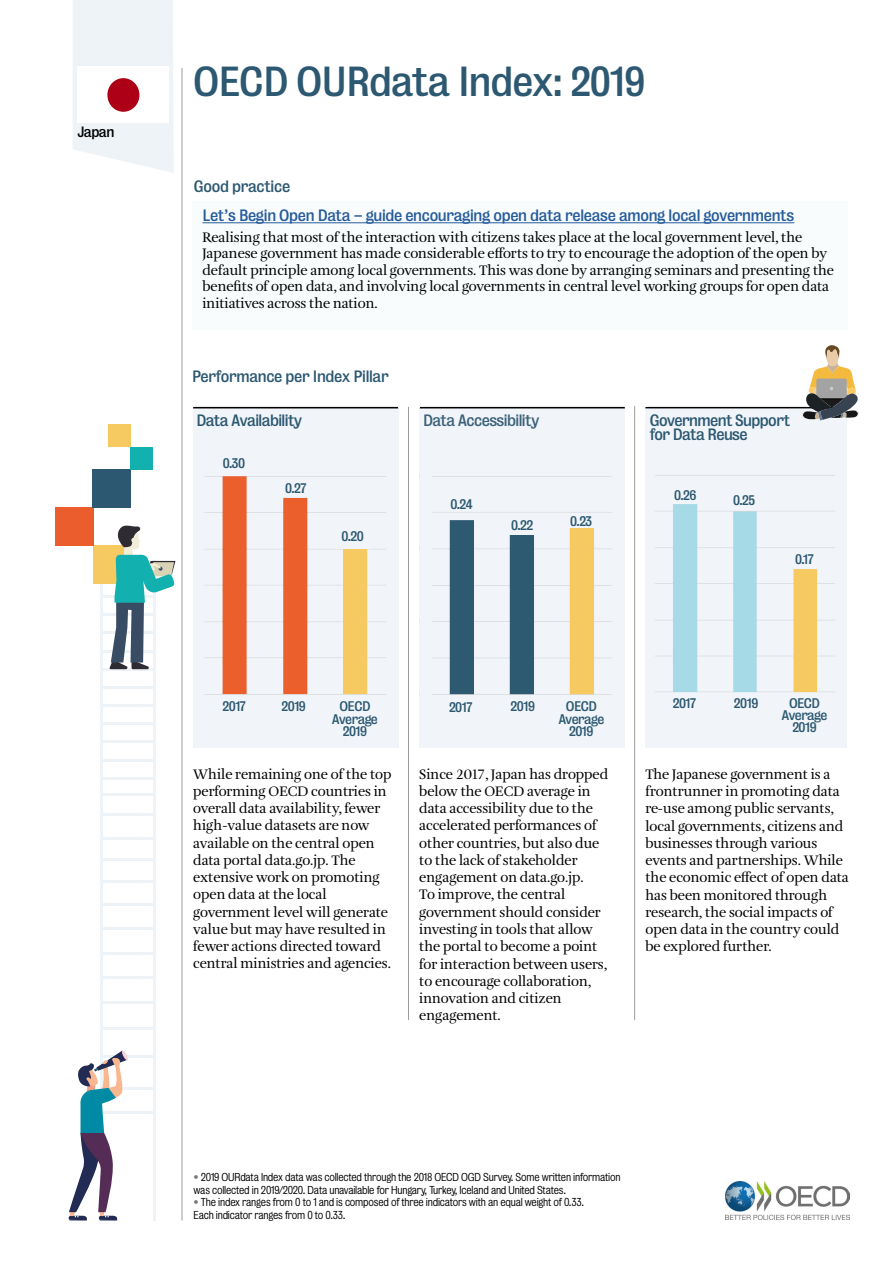
<style>
.page{position:relative;width:893px;height:1263px;background:#fff}
.page>*{position:absolute;margin:0;border:0;box-sizing:border-box;transform-origin:0 0}
.t1{font:38.25px "Bureau Grotesque Five Three";letter-spacing:-.025em;color:#2c5871}
.t2{font:15px/14.5px "Bureau Grotesque Five Three";letter-spacing:-.04em;color:#2c5871}
.t3{font:15px "Bureau Grotesque Five Three";letter-spacing:-.025em;color:#275b9b}
.t4{font:15px "Bureau Grotesque Five Three";letter-spacing:-.04em;color:#3d627a}
.t5{font:14.25px/17.2px "Amalia Pro";letter-spacing:-.005em;color:#000}
.t6{font:13.65px "Bureau Grotesque Five Three";letter-spacing:-.045em;color:#000}
.t7{font:12.75px/12.5px "Bureau Grotesque Five Three";letter-spacing:-.04em;color:#2c5871;text-align:center}
.t8{font:10.5px/12.6px "Bureau Grotesque Five One";letter-spacing:-.02em;color:#000}
.s1{color:#797979}
</style>
<div class="page">
<img style="left:646px;top:456px;width:201px;height:291px">
<img style="left:420px;top:409px;width:205px;height:338px">
<img style="left:194px;top:408px;width:204px;height:340px">
<hr style="left:182px;top:68px;width:1px;height:1152px;background:#9d9d9c">
<hr style="left:408px;top:407px;width:1px;height:613px;background:#9d9d9c">
<hr style="left:634px;top:406px;width:1px;height:614px;background:#9d9d9c">
<div style="left:197px;top:414px;width:198px;height:42px;background:#f1f5f9"></div>
<div style="left:220px;top:701px;width:32px;height:34px;background:#f1f5f9"></div>
<div style="left:217px;top:458px;width:34px;height:15px;background:#f1f5f9"></div>
<div style="left:278px;top:479px;width:36px;height:18px;background:#f1f5f9"></div>
<div style="left:334px;top:531px;width:37px;height:18px;background:#f1f5f9"></div>
<div style="left:446px;top:499px;width:31px;height:11px;background:#f1f5f9"></div>
<div style="left:504px;top:520px;width:36px;height:15px;background:#f1f5f9"></div>
<div style="left:668px;top:485px;width:34px;height:17px;background:#f1f5f9"></div>
<div style="left:728px;top:495px;width:32px;height:14px;background:#f1f5f9"></div>
<div style="left:789px;top:554px;width:31px;height:15px;background:#f1f5f9"></div>
<div style="left:565px;top:516px;width:32px;height:12px;background:#f1f5f9"></div>
<div style="left:446px;top:702px;width:34px;height:36px;background:#f1f5f9"></div>
<div style="left:670px;top:698px;width:32px;height:35px;background:#f1f5f9"></div>
<div style="left:282px;top:701px;width:30px;height:14px;background:#f1f5f9"></div>
<div style="left:508px;top:701px;width:34px;height:36px;background:#f1f5f9"></div>
<div style="left:729px;top:698px;width:35px;height:35px;background:#f1f5f9"></div>
<div style="left:328px;top:701px;width:54px;height:41px;background:#f1f5f9"></div>
<div style="left:552px;top:701px;width:59px;height:47px;background:#f1f5f9"></div>
<div style="left:776px;top:698px;width:57px;height:44px;background:#f1f5f9"></div>
<div style="left:423px;top:414px;width:196px;height:42px;background:#f1f5f9"></div>
<hr style="left:193px;top:407px;width:205px;height:1px;background:#000">
<hr style="left:420px;top:407px;width:205px;height:1px;background:#000">
<hr style="left:101px;top:952px;width:54px;height:3px;background:#eef3f7">
<hr style="left:101px;top:976px;width:54px;height:2px;background:#eef3f7">
<hr style="left:101px;top:1002px;width:54px;height:2px;background:#eef3f7">
<hr style="left:101px;top:1027px;width:54px;height:3px;background:#eef3f7">
<hr style="left:101px;top:1055px;width:54px;height:2px;background:#eef3f7">
<hr style="left:101px;top:1111px;width:54px;height:2px;background:#eef3f7">
<hr style="left:153px;top:560px;width:3px;height:660px;background:#eef3f7">
<hr style="left:100px;top:560px;width:3px;height:660px;background:#eef3f7">
<div style="left:94px;top:545px;width:38px;height:39px;background:#f6c961"></div>
<div style="left:55px;top:507px;width:38px;height:38px;background:#eb5d2d"></div>
<div style="left:93px;top:469px;width:38px;height:39px;background:#2c5871"></div>
<div style="left:131px;top:447px;width:22px;height:23px;background:#13b0b0"></div>
<div style="left:108px;top:424px;width:23px;height:23px;background:#f6c961"></div>
<hr style="left:101px;top:595px;width:54px;height:3px;background:#eef3f7">
<hr style="left:101px;top:613px;width:54px;height:3px;background:#eef3f7">
<hr style="left:101px;top:632px;width:54px;height:2px;background:#eef3f7">
<hr style="left:101px;top:650px;width:54px;height:2px;background:#eef3f7">
<hr style="left:101px;top:668px;width:54px;height:2px;background:#eef3f7">
<hr style="left:101px;top:686px;width:54px;height:2px;background:#eef3f7">
<hr style="left:101px;top:704px;width:54px;height:3px;background:#eef3f7">
<hr style="left:101px;top:722px;width:54px;height:3px;background:#eef3f7">
<hr style="left:101px;top:813px;width:54px;height:3px;background:#eef3f7">
<hr style="left:101px;top:837px;width:54px;height:3px;background:#eef3f7">
<hr style="left:101px;top:858px;width:54px;height:3px;background:#eef3f7">
<hr style="left:101px;top:880px;width:54px;height:2px;background:#eef3f7">
<hr style="left:101px;top:903px;width:54px;height:2px;background:#eef3f7">
<hr style="left:101px;top:928px;width:54px;height:2px;background:#eef3f7">
<hr style="left:101px;top:1087px;width:54px;height:3px;background:#eef3f7">
<hr style="left:101px;top:759px;width:54px;height:2px;background:#eef3f7">
<hr style="left:101px;top:777px;width:54px;height:2px;background:#eef3f7">
<hr style="left:101px;top:794px;width:54px;height:2px;background:#eef3f7">
<hr style="left:101px;top:741px;width:54px;height:2px;background:#eef3f7">
<svg style="left:109px;top:525px;width:66px;height:144px"></svg>
<svg style="left:68px;top:1050px;width:60px;height:171px"></svg>
<svg style="left:73px;top:0;width:101px;height:173px;background:#eff4f7"></svg>
<img style="left:725px;top:1181px;width:125px;height:38px">
<div style="left:192px;top:201px;width:656px;height:129px;background:#f8fcfd"></div>
<hr style="left:202px;top:223px;width:592px;height:1px;background:#275b9b">
<div style="left:645px;top:408px;width:202px;height:41px;background:#f1f5f9"></div>
<hr style="left:645px;top:407px;width:205px;height:1px;background:#000">
<div style="left:645px;top:414px;width:202px;height:42px;background:#f1f5f9"></div>
<svg style="left:798px;top:345px;width:61px;height:75px"></svg>
<div style="left:77px;top:67px;width:92px;height:56px;background:#fff"></div>
<div style="left:107px;top:78px;width:32px;height:34px;background:#ad0017;border-radius:50%"></div>
<p class="t6" style="left:77px;top:124px;width:38px">Japan</p>
<h1 class="t1" style="left:193px;top:59px;width:454px">OECD OURdata Index: 2019</h1>
<p class="t2" style="left:194px;top:179px;width:98px">Good practice</p>
<p class="t3" style="left:202px;top:206px;width:593px">Let’s Begin Open Data – guide encouraging open data release among local governments</p>
<p class="t5" style="left:202px;top:229px;width:633px;line-height:16.5px">Realising that most of the interaction with citizens takes place at the local government level, the Japanese government has made considerable efforts to try to encourage the adoption of the open by default principle among local governments. This was done by arranging seminars and presenting the benefits of open data, and involving local governments in central level working groups for open data initiatives across the nation.</p>
<p class="t2" style="left:192px;top:369px;width:198px">Performance per Index Pillar</p>
<p class="t2" style="left:197px;top:413px;width:107px">Data Availability</p>
<p class="t7" style="left:223px;top:457px;width:24px">0.30</p>
<p class="t7" style="left:285px;top:482px;width:23px">0.27</p>
<p class="t7" style="left:341px;top:529px;width:24px">0.20</p>
<p class="t4" style="left:423px;top:411px;width:118px">Data Accessibility</p>
<p class="t7" style="left:450px;top:498px;width:24px">0.24</p>
<p class="t7" style="left:511px;top:518px;width:24px">0.22</p>
<p class="t7" style="left:570px;top:515px;width:23px">0.23</p>
<p class="t2" style="left:650px;top:413px;width:142px">Government Support for Data Reuse</p>
<p class="t7" style="left:674px;top:489px;width:24px">0.26</p>
<p class="t7" style="left:733px;top:494px;width:24px">0.25</p>
<p class="t7" style="left:795px;top:553px;width:20px">0.17</p>
<p class="t7" style="left:223px;top:700px;width:25px">2017</p>
<p class="t7" style="left:339px;top:700px;width:33px">OECD</p>
<p class="t7" style="left:734px;top:696px;width:26px">2019</p>
<p class="t7" style="left:332px;top:712px;width:47px">Average<br>2019</p>
<p class="t7" style="left:449px;top:701px;width:25px">2017</p>
<p class="t7" style="left:673px;top:696px;width:25px">2017</p>
<p class="t7" style="left:558px;top:700px;width:47px">OECD<br>Average<br>2019</p>
<p class="t7" style="left:782px;top:696px;width:47px">OECD<br>Average<br>2019</p>
<p class="t7" style="left:282px;top:700px;width:26px">2019</p>
<p class="t7" style="left:511px;top:700px;width:26px">2019</p>
<p class="t5" style="left:193px;top:766px;width:200px">While remaining one of the top performing OECD countries in overall data availability, fewer high-value datasets are now available on the central open data portal data.go.jp. The extensive work on promoting open data at the local government level will generate value but may have resulted in fewer actions directed toward central ministries and agencies.</p>
<p class="t5" style="left:419px;top:766px;width:190px">Since 2017, Japan has dropped below the OECD average in data accessibility due to the accelerated performances of other countries, but also due to the lack of stakeholder engagement on data.go.jp.<br>To improve, the central government should consider investing in tools that allow the portal to become a point for interaction between users, to encourage collaboration, innovation and citizen engagement.</p>
<p class="t5" style="left:645px;top:766px;width:205px">The Japanese government is a frontrunner in promoting data re-use among public servants, local governments, citizens and businesses through various events and partnerships. While the economic effect of open data has been monitored through research, the social impacts of open data in the country could be explored further.</p>
<p class="t8" style="left:194px;top:1171px;width:428px"><span class="s1">•</span> 2019 OURdata Index data was collected through the 2018 OECD OGD Survey. Some written information was collected in 2019/2020. Data unavailable for Hungary, Turkey, Iceland and United States.</p>
<p class="t8" style="left:194px;top:1196px;width:392px"><span class="s1">•</span> The index ranges from 0 to 1 and is composed of three indicators with an equal weight of 0.33.<br>Each indicator ranges from 0 to 0.33.</p>
</div>
